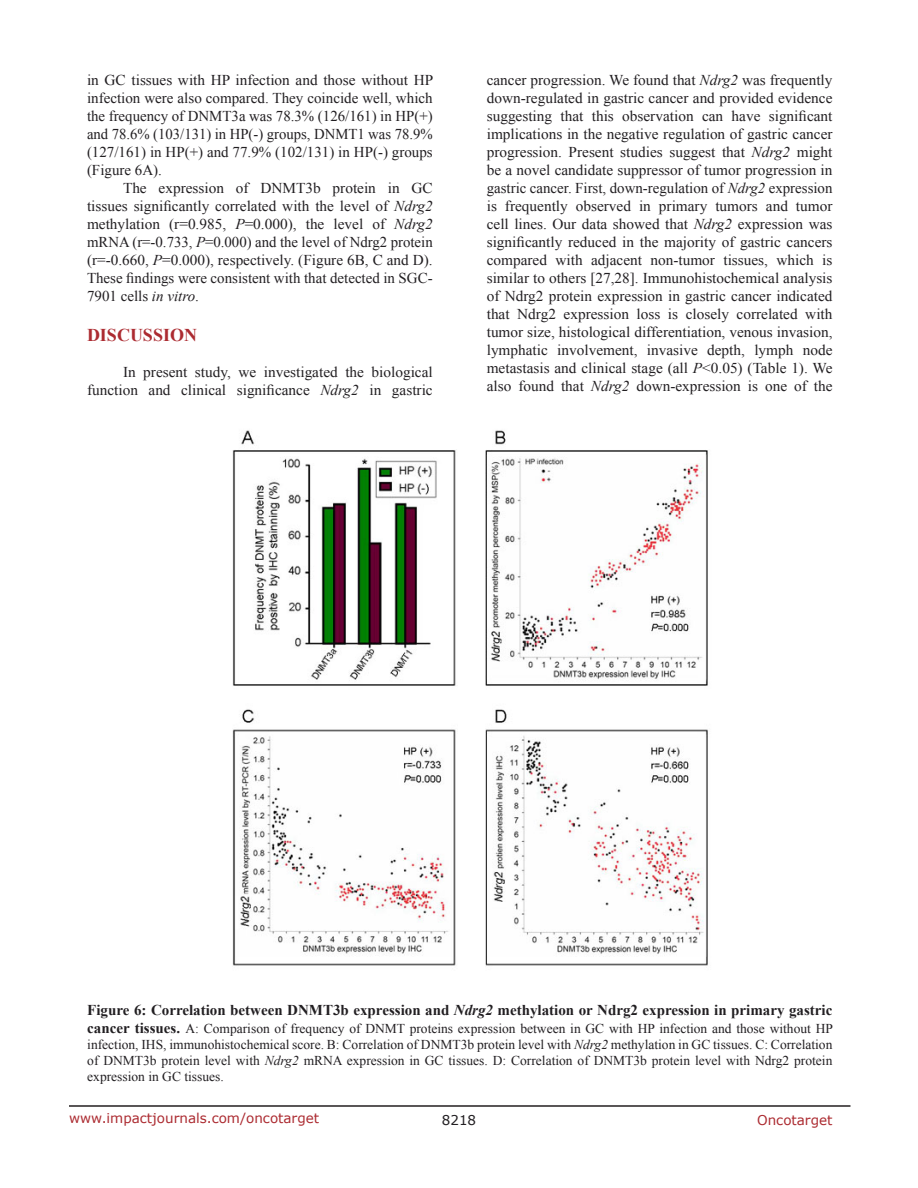
<style>
.page{position:relative;width:918px;height:1188px;background:#fff}
.page>*{position:absolute;margin:0;border:0;box-sizing:border-box;transform-origin:0 0}
.Heading{font:700 18px "Times New Roman";color:#ac2b31}
.BodyText{font:15px/18px "Times New Roman";color:#221f22;text-align:justify}
.FigureText{font:700 15px "Times New Roman";color:#221f22}
.FigureText-2{font:13.5px/16.2px "Times New Roman";color:#221f22;text-align:justify}
.t1{font:13.5px "Verdana";color:#ac2b31}
.t2{font:13.5px "Verdana";color:#221f22}
.s1{font-style:italic}
.s2{font-weight:700;font-size:15px}
</style>
<div class="page">
<hr style="left:69px;top:1105px;width:781px;height:2px;background:#231f20">
<img style="left:232px;top:430px;width:476px;height:536px">
<p class="BodyText" style="left:87px;top:71px;width:348px">in GC tissues with HP infection and those without HP infection were also compared. They coincide well, which the frequency of DNMT3a was 78.3% (126/161) in HP(+) and 78.6% (103/131) in HP(-) groups, DNMT1 was 78.9% (127/161) in HP(+) and 77.9% (102/131) in HP(-) groups (Figure 6A).</p>
<p class="BodyText" style="left:87px;top:179px;width:347px;text-indent:36px">The expression of DNMT3b protein in GC tissues significantly correlated with the level of <span class="s1">Ndrg2 </span>methylation (r=0.985, <span class="s1">P</span>=0.000), the level of <span class="s1">Ndrg2 </span>mRNA (r=-0.733, <span class="s1">P</span>=0.000) and the level of Ndrg2 protein (r=-0.660, <span class="s1">P</span>=0.000), respectively. (Figure 6B, C and D).<br>These findings were consistent with that detected in SGC-7901 cells <span class="s1">in vitro</span>.</p>
<p class="Heading" style="left:87px;top:323px;width:112px">DISCUSSION</p>
<p class="BodyText" style="left:87px;top:363px;width:347px;text-align:right">In present study, we investigated the biological function and clinical significance <span class="s1">Ndrg2</span> in gastric</p>
<p class="BodyText" style="left:487px;top:71px;width:347px">cancer progression. We found that <span class="s1">Ndrg2</span> was frequently down-regulated in gastric cancer and provided evidence suggesting that this observation can have significant implications in the negative regulation of gastric cancer progression. Present studies suggest that <span class="s1">Ndrg2</span> might be a novel candidate suppressor of tumor progression in gastric cancer. First, down-regulation of <span class="s1">Ndrg2</span> expression is frequently observed in primary tumors and tumor cell lines. Our data showed that <span class="s1">Ndrg2</span> expression was significantly reduced in the majority of gastric cancers compared with adjacent non-tumor tissues, which is similar to others [27,28]. Immunohistochemical analysis of Ndrg2 protein expression in gastric cancer indicated that Ndrg2 expression loss is closely correlated with tumor size, histological differentiation, venous invasion, lymphatic involvement, invasive depth, lymph node metastasis and clinical stage (all <span class="s1">P</span>&lt;0.05) (Table 1). We also found that <span class="s1">Ndrg2</span> down-expression is one of the</p>
<p class="FigureText" style="left:87px;top:999px;width:747px">Figure 6: Correlation between DNMT3b expression and <span class="s1">Ndrg2</span> methylation or Ndrg2 expression in primary gastric</p>
<p class="FigureText-2" style="left:87px;top:1020px;width:747px"><span class="s2">cancer tissues.</span> A: Comparison of frequency of DNMT proteins expression between in GC with HP infection and those without HP infection, IHS, immunohistochemical score. B: Correlation of DNMT3b protein level with <span class="s1">Ndrg2</span> methylation in GC tissues. C: Correlation of DNMT3b protein level with <span class="s1">Ndrg2</span> mRNA expression in GC tissues. D: Correlation of DNMT3b protein level with Ndrg2 protein expression in GC tissues.</p>
<p class="t1" style="left:69px;top:1109px;width:252px">www.impactjournals.com/oncotarget</p>
<p class="t2" style="left:442px;top:1111px;width:36px">8218</p>
<p class="t1" style="left:757px;top:1111px;width:77px">Oncotarget</p>
</div>
